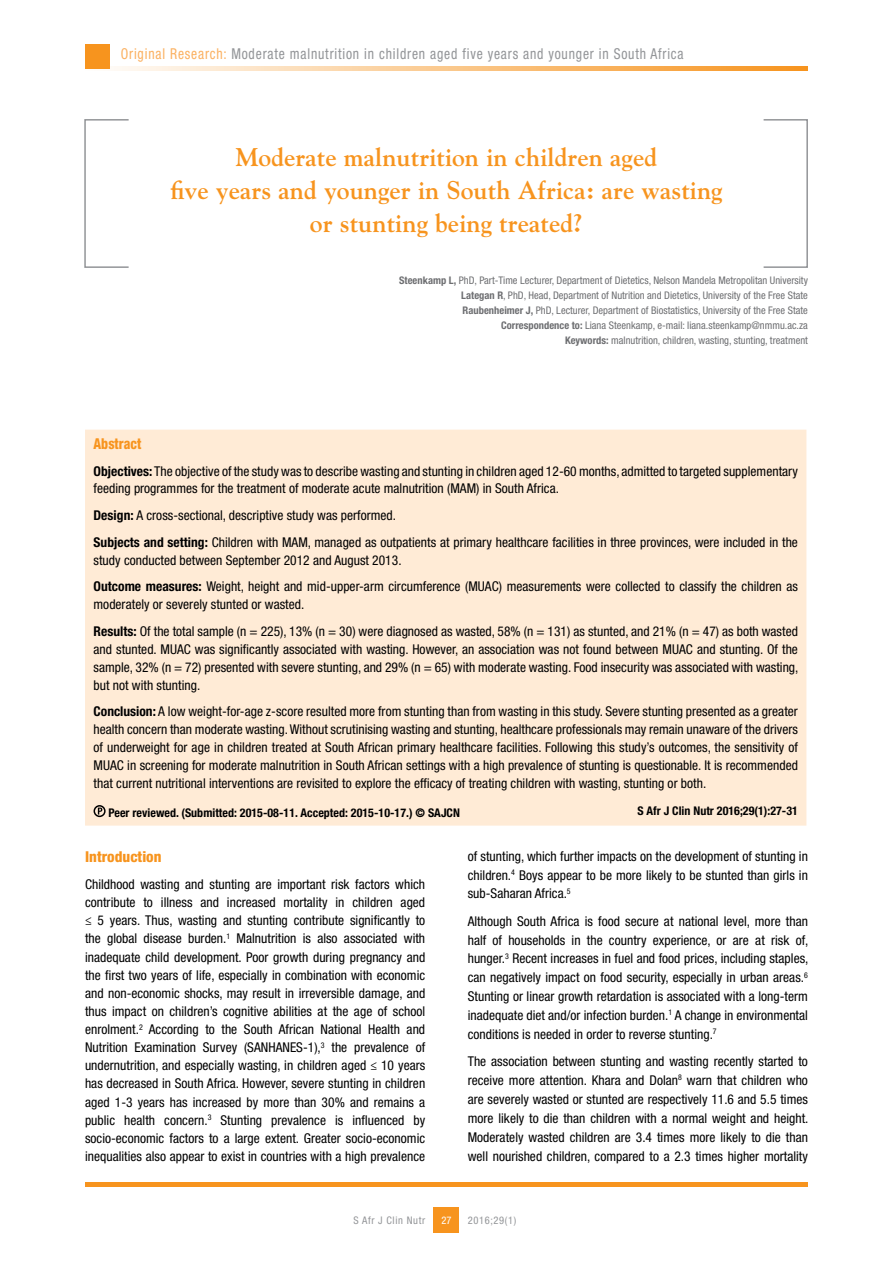
<style>
.page{position:relative;width:893px;height:1263px;background:#fff}
.page>*{position:absolute;margin:0;border:0;box-sizing:border-box;transform-origin:0 0}
.t1{font:700 25.5px/33px "Goudy";color:#f7941e;text-align:center}
.t2{font:condensed 15px "Helvetica Neue LT Std";letter-spacing:.06em;color:#939598;scale:.91 1}
.t3{font:800 condensed 15px "Helvetica Neue LT Std";color:#f7941e}
.t4{font:800 condensed 15px "Helvetica Neue LT Std";color:#f7941e;scale:.9 1}
.t5{font:condensed 13.5px/18.1px "Helvetica Neue LT Std";color:#000;text-align:justify}
.t6{font:700 condensed 12px "Helvetica Neue LT Std";color:#000}
.t7{font:condensed 10.5px/15px "Helvetica Neue LT Std";color:#6d6e71;text-align:right}
.t8{font:condensed 10.5px "Helvetica Neue LT Std";letter-spacing:.06em;color:#939598}
.t9{font:condensed 10.5px "Helvetica Neue LT Std";color:#fff}
.s1{color:#fbb161}
.s2{font-weight:700}
</style>
<div class="page">
<div style="left:434px;top:1208px;width:25px;height:25px;background:#f7941e"></div>
<div style="left:85px;top:1182px;width:723px;height:5px;background:#f7941e"></div>
<svg style="left:85px;top:66px;width:723px;height:5px;background:#fac78a"></svg>
<div style="left:763px;top:119px;width:45px;height:149px;border:2px solid #939598"></div>
<div style="left:84px;top:119px;width:45px;height:149px;border:2px solid #939598"></div>
<div style="left:85px;top:44px;width:24px;height:24px;background:#f7941e"></div>
<div style="left:85px;top:430px;width:721px;height:396px;background:#ffebd6"></div>
<div style="left:94px;top:805px;width:12px;height:12px;border:2px solid #000;border-radius:50%"></div>
<svg style="left:98px;top:808px;width:4px;height:6px"></svg>
<p class="t2" style="left:121px;top:45px;width:620px"><span class="s1">Original Research:</span> Moderate malnutrition in children aged five years and younger in South Africa</p>
<h1 class="t1" style="left:170px;top:140px;width:554px">Moderate malnutrition in children aged<br>five years and younger in South Africa: are wasting or stunting being treated?</h1>
<p class="t7" style="left:399px;top:272px;width:410px"><span class="s2">Steenkamp L,</span> PhD, Part-Time Lecturer, Department of Dietetics, Nelson Mandela Metropolitan University <span class="s2">Lategan R</span>, PhD, Head, Department of Nutrition and Dietetics, University of the Free State <span class="s2">Raubenheimer J,</span> PhD, Lecturer, Department of Biostatistics, University of the Free State <span class="s2">Correspondence to:</span> Liana Steenkamp, e-mail: liana.steenkamp@nmmu.ac.za<br><span class="s2">Keywords:</span> malnutrition, children, wasting, stunting, treatment</p>
<p class="t4" style="left:94px;top:434px;width:55px">Abstract</p>
<p class="t5" style="left:94px;top:462px;width:706px"><span class="s2">Objectives:</span> The objective of the study was to describe wasting and stunting in children aged 12-60 months, admitted to targeted supplementary feeding programmes for the treatment of moderate acute malnutrition (MAM) in South Africa.</p>
<p class="t5" style="left:94px;top:502px;width:706px;line-height:26.5px"><span class="s2">Design:</span> A cross-sectional, descriptive study was performed.<br><span class="s2">Subjects and setting:</span> Children with MAM, managed as outpatients at primary healthcare facilities in three provinces, were included in the</p>
<p class="t5" style="left:94px;top:546px;width:706px;line-height:26.5px">study conducted between September 2012 and August 2013.<br><span class="s2">Outcome measures:</span> Weight, height and mid-upper-arm circumference (MUAC) measurements were collected to classify the children as</p>
<p class="t5" style="left:94px;top:591px;width:706px;line-height:26.5px">moderately or severely stunted or wasted.<br><span class="s2">Results:</span> Of the total sample (n = 225), 13% (n = 30) were diagnosed as wasted, 58% (n = 131) as stunted, and 21% (n = 47) as both wasted</p>
<p class="t5" style="left:94px;top:640px;width:706px">and stunted. MUAC was significantly associated with wasting. However, an association was not found between MUAC and stunting. Of the sample, 32% (n = 72) presented with severe stunting, and 29% (n = 65) with moderate wasting. Food insecurity was associated with wasting, but not with stunting.</p>
<p class="t5" style="left:94px;top:702px;width:706px"><span class="s2">Conclusion:</span> A low weight-for-age z-score resulted more from stunting than from wasting in this study. Severe stunting presented as a greater health concern than moderate wasting. Without scrutinising wasting and stunting, healthcare professionals may remain unaware of the drivers of underweight for age in children treated at South African primary healthcare facilities. Following this study’s outcomes, the sensitivity of MUAC in screening for moderate malnutrition in South African settings with a high prevalence of stunting is questionable. It is recommended that current nutritional interventions are revisited to explore the efficacy of treating children with wasting, stunting or both.</p>
<p class="t6" style="left:109px;top:805px;width:353px">Peer reviewed. (Submitted: 2015-08-11. Accepted: 2015-10-17.) © SAJCN</p>
<p class="t6" style="left:637px;top:804px;width:162px">S Afr J Clin Nutr 2016;29(1):27-31</p>
<p class="t3" style="left:85px;top:848px;width:78px">Introduction</p>
<p class="t5" style="left:85px;top:875px;width:342px">Childhood wasting and stunting are important risk factors which contribute to illness and increased mortality in children aged ≤ 5 years. Thus, wasting and stunting contribute significantly to the global disease burden.<sup>1</sup> Malnutrition is also associated with inadequate child development. Poor growth during pregnancy and the first two years of life, especially in combination with economic and non-economic shocks, may result in irreversible damage, and thus impact on children’s cognitive abilities at the age of school enrolment.<sup>2</sup> According to the South African National Health and Nutrition Examination Survey (SANHANES-1),<sup>3</sup> the prevalence of undernutrition, and especially wasting, in children aged ≤ 10 years has decreased in South Africa. However, severe stunting in children aged 1-3 years has increased by more than 30% and remains a public health concern.<sup>3</sup> Stunting prevalence is influenced by socio-economic factors to a large extent. Greater socio-economic inequalities also appear to exist in countries with a high prevalence</p>
<p class="t5" style="left:468px;top:846px;width:342px;line-height:18.8px">of stunting, which further impacts on the development of stunting in children.<sup>4</sup> Boys appear to be more likely to be stunted than girls in sub-Saharan Africa.<sup>5</sup></p>
<p class="t5" style="left:468px;top:911px;width:342px;line-height:18.8px">Although South Africa is food secure at national level, more than half of households in the country experience, or are at risk of, hunger.<sup>3</sup> Recent increases in fuel and food prices, including staples, can negatively impact on food security, especially in urban areas.<sup>6<br></sup>Stunting or linear growth retardation is associated with a long-term inadequate diet and/or infection burden.<sup>1</sup> A change in environmental conditions is needed in order to reverse stunting.<sup>7</sup></p>
<p class="t5" style="left:468px;top:1052px;width:342px;line-height:18.9px">The association between stunting and wasting recently started to receive more attention. Khara and Dolan<sup>8</sup> warn that children who are severely wasted or stunted are respectively 11.6 and 5.5 times more likely to die than children with a normal weight and height.<br>Moderately wasted children are 3.4 times more likely to die than well nourished children, compared to a 2.3 times higher mortality</p>
<p class="t8" style="left:354px;top:1214px;width:73px">S Afr J Clin Nutr</p>
<p class="t8" style="left:468px;top:1214px;width:50px">2016;29(1)</p>
<p class="t9" style="left:441px;top:1214px;width:12px">27</p>
</div>
